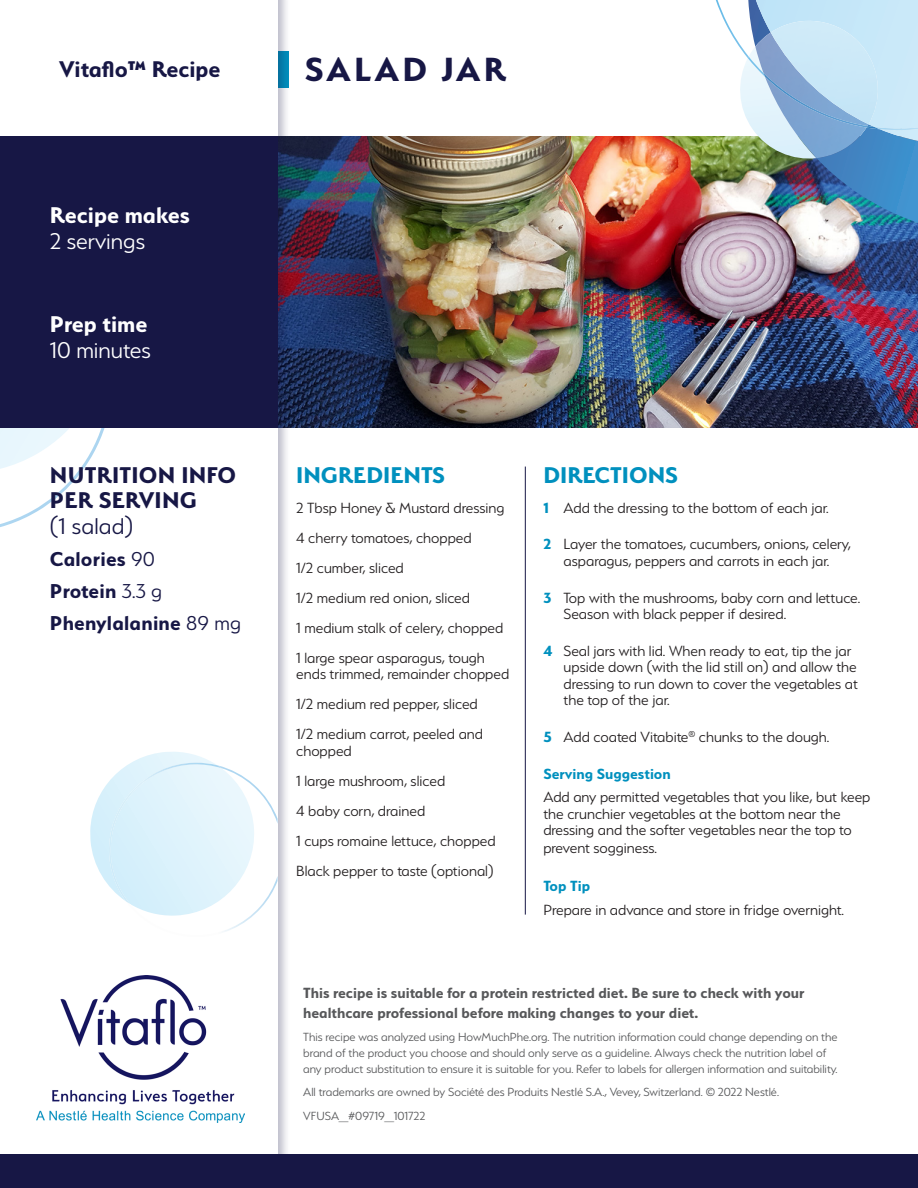
<style>
.page{position:relative;width:918px;height:1188px;background:#fff}
.page>*{position:absolute;margin:0;border:0;box-sizing:border-box;transform-origin:0 0}
.body_bullet_2{font:700 37.5px "Serenity";letter-spacing:.08em;color:#171745}
.body{font:700 25.5px/25.5px "Serenity";letter-spacing:.01em;color:#171745}
.subhead_blue{font:700 25.5px "Serenity";color:#0090be}
.body-2{font:700 25.5px/25.3px "Serenity";color:#fff}
.body-3{font:300 25.5px/25.3px "Serenity";color:#fff}
.body-4{font:700 25.35px "Serenity";color:#171745}
.body-5{font:700 22.5px "Serenity";letter-spacing:.01em;color:#171745}
.body_bullet_2-2{font:300 16.5px/16.5px "Serenity";color:#231f20}
.Directions{font:300 16.5px/16.5px "Serenity";color:#231f20}
.Trademark_info{font:700 16.5px/19.8px "Serenity";color:#57585a}
.Directions-2{font:700 16.5px "Serenity";color:#0090be}
.Trademark_info-2{font:300 13.2px/15.9px "Serenity";color:#57585a}
.s1{font-weight:300}
.s2{font-weight:700}
.s3{font-weight:700;color:#0090be}
</style>
<div class="page">
<img style="left:290px;top:136px;width:628px;height:292px">
<div style="left:0;top:0;width:290px;height:1188px;background:#171745;opacity:.29"></div>
<div style="left:0;top:0;width:278px;height:1176px;background:#fff"></div>
<img style="left:0;top:428px;width:105px;height:99px">
<svg style="left:90px;top:752px;width:123px;height:134px"></svg>
<img style="left:131px;top:766px;width:147px;height:166px">
<img style="left:109px;top:763px;width:113px;height:141px">
<div style="left:0;top:136px;width:278px;height:292px;background:#171745"></div>
<hr style="left:525px;top:467px;width:1px;height:448px;background:#171745">
<div style="left:0;top:1155px;width:918px;height:33px;background:#171745"></div>
<img style="left:36px;top:975px;width:209px;height:147px">
<img style="left:716px;top:0;width:20px;height:42px">
<img style="left:736px;top:0;width:182px;height:223px">
<img style="left:875px;top:127px;width:43px;height:3px">
<img style="left:748px;top:56px;width:17px;height:21px">
<img style="left:763px;top:73px;width:105px;height:55px">
<p class="body-4" style="left:59px;top:55px;width:163px">Vitaflo™ Recipe</p>
<p class="body-2" style="left:50px;top:202px;width:141px">Recipe makes<br><span class="s1">2 servings</span></p>
<p class="body-3" style="left:50px;top:312px;width:102px"><span class="s2">Prep time<br></span>10 minutes</p>
<p class="body" style="left:50px;top:462px;width:188px">NUTRITION INFO<br>PER SERVING<br><span class="s1">(1 salad)</span></p>
<p class="body-5" style="left:50px;top:546px;width:106px">Calories <span class="s1">90</span></p>
<p class="body-5" style="left:50px;top:578px;width:114px">Protein <span class="s1">3.3 g</span></p>
<p class="body-5" style="left:50px;top:611px;width:193px">Phenylalanine <span class="s1">89 mg</span></p>
<p class="body_bullet_2" style="left:305px;top:48px;width:203px">SALAD JAR</p>
<p class="subhead_blue" style="left:296px;top:460px;width:150px">INGREDIENTS</p>
<p class="body_bullet_2-2" style="left:296px;top:499px;width:210px">2 Tbsp Honey &amp; Mustard dressing</p>
<p class="body_bullet_2-2" style="left:296px;top:529px;width:177px">4 cherry tomatoes, chopped</p>
<p class="body_bullet_2-2" style="left:296px;top:559px;width:109px">1/2 cumber, sliced</p>
<p class="body_bullet_2-2" style="left:296px;top:589px;width:175px">1/2 medium red onion, sliced</p>
<p class="body_bullet_2-2" style="left:296px;top:619px;width:209px">1 medium stalk of celery, chopped</p>
<p class="body_bullet_2-2" style="left:296px;top:649px;width:215px">1 large spear asparagus, tough ends trimmed, remainder chopped</p>
<p class="body_bullet_2-2" style="left:296px;top:696px;width:183px">1/2 medium red pepper, sliced</p>
<p class="body_bullet_2-2" style="left:296px;top:726px;width:188px">1/2 medium carrot, peeled and chopped</p>
<p class="body_bullet_2-2" style="left:296px;top:772px;width:151px">1 large mushroom, sliced</p>
<p class="body_bullet_2-2" style="left:296px;top:802px;width:131px">4 baby corn, drained</p>
<p class="body_bullet_2-2" style="left:296px;top:832px;width:201px">1 cups romaine lettuce, chopped</p>
<p class="body_bullet_2-2" style="left:296px;top:862px;width:199px">Black pepper to taste (optional)</p>
<p class="subhead_blue" style="left:543px;top:460px;width:136px">DIRECTIONS</p>
<p class="Directions" style="left:543px;top:499px;width:287px"><span class="s3">1</span> Add the dressing to the bottom of each jar.</p>
<p class="Directions" style="left:543px;top:536px;width:309px;text-align:center"><span class="s3">2</span> Layer the tomatoes, cucumbers, onions, celery, asparagus, peppers and carrots in each jar.</p>
<p class="Directions" style="left:564px;top:589px;width:298px;text-indent:-20px"><span class="s3">3</span> Top with the mushrooms, baby corn and lettuce.<br>Season with black pepper if desired.</p>
<p class="Directions" style="left:564px;top:642px;width:296px;text-indent:-20px"><span class="s3">4</span> Seal jars with lid. When ready to eat, tip the jar upside down (with the lid still on) and allow the dressing to run down to cover the vegetables at the top of the jar.</p>
<p class="Directions" style="left:543px;top:729px;width:288px"><span class="s3">5</span> Add coated Vitabite<sup>®</sup> chunks to the dough.</p>
<p class="Directions-2" style="left:543px;top:764px;width:129px">Serving Suggestion</p>
<p class="body_bullet_2-2" style="left:543px;top:789px;width:329px">Add any permitted vegetables that you like, but keep the crunchier vegetables at the bottom near the dressing and the softer vegetables near the top to</p>
<p class="body_bullet_2-2" style="left:543px;top:840px;width:115px">prevent sogginess.</p>
<p class="Directions-2" style="left:543px;top:877px;width:48px">Top Tip</p>
<p class="body_bullet_2-2" style="left:543px;top:901px;width:302px">Prepare in advance and store in fridge overnight.</p>
<p class="Trademark_info" style="left:303px;top:983px;width:503px">This recipe is suitable for a protein restricted diet. Be sure to check with your healthcare professional before making changes to your diet.</p>
<p class="Trademark_info-2" style="left:303px;top:1029px;width:536px">This recipe was analyzed using HowMuchPhe.org. The nutrition information could change depending on the brand of the product you choose and should only serve as a guideline. Always check the nutrition label of any product substitution to ensure it is suitable for you. Refer to labels for allergen information and suitability.</p>
<p class="Trademark_info-2" style="left:303px;top:1084px;width:477px">All trademarks are owned by Société des Produits Nestlé S.A., Vevey, Switzerland. © 2022 Nestlé.</p>
<p class="Trademark_info-2" style="left:303px;top:1107px;width:124px">VFUSA_#09719_101722</p>
</div>
